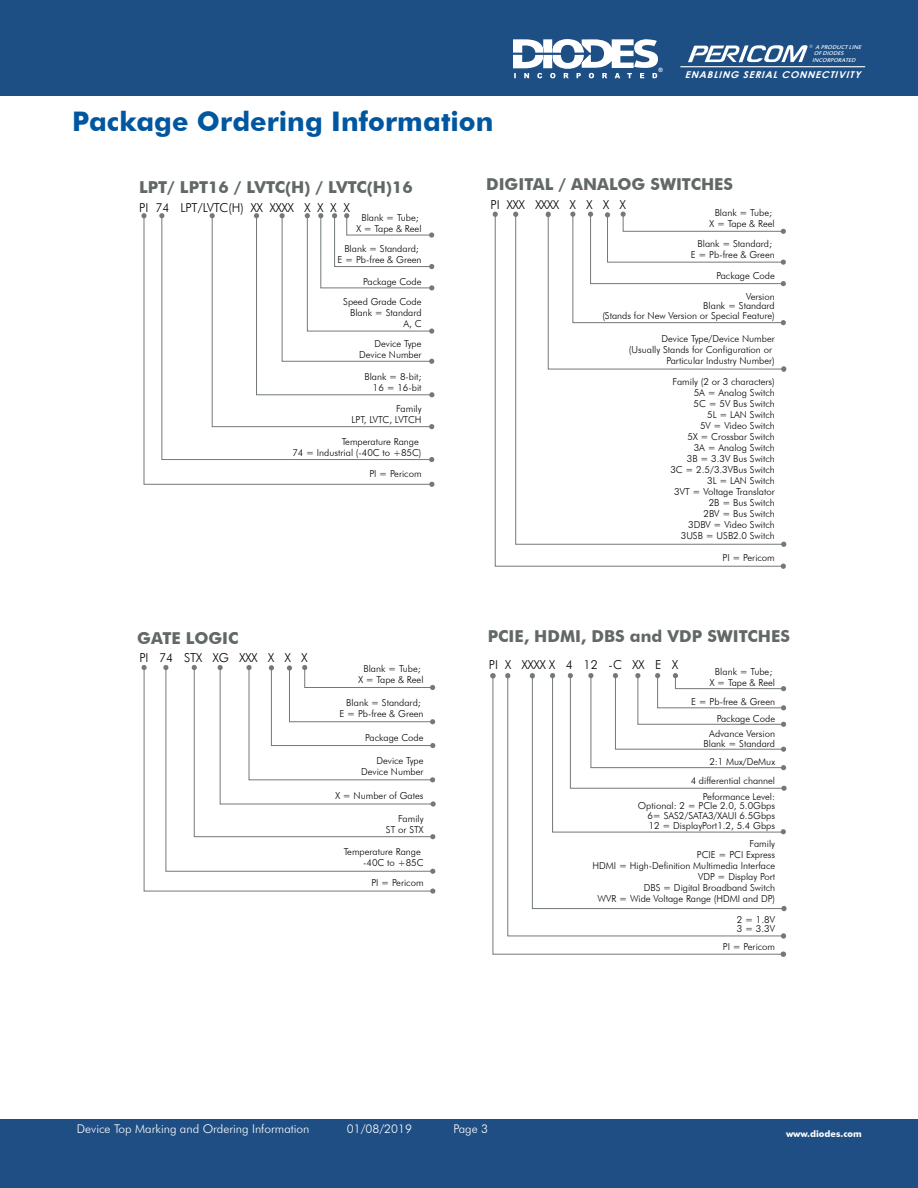
<style>
.page{position:relative;width:918px;height:1188px;background:#fff}
.page>*{position:absolute;margin:0;border:0;box-sizing:border-box;transform-origin:0 0}
.t1{font:700 27px "Futura BT";color:#0057a0}
.t2{font:700 16.5px "Futura BT";color:#616867}
.t3{font:300 12.3px "Futura BT";color:#000}
.t4{font:300 12px "Futura BT";color:#fff}
.t5{font:300 9.6px/10.9px "Futura BT";color:#000;text-align:right}
.t6{font:italic 700 9.45px "Century Gothic";color:#fff;scale:1.06 1}
.t7{font:700 9.15px "Futura BT";color:#fff}
.t8{font:italic 6px "Estrangelo Edessa";color:#fff;scale:1.06 1}
.t9{font:700 5.85px "Arial";color:#fff}
</style>
<div class="page">
<div style="left:0;top:1119px;width:918px;height:69px;background:#1f4e84"></div>
<div style="left:0;top:0;width:918px;height:96px;background:#1e4f84"></div>
<svg style="left:688px;top:45px;width:125px;height:17px"></svg>
<hr style="left:680px;top:66px;width:185px;height:1px;background:#fff">
<svg style="left:513px;top:39px;width:145px;height:39px"></svg>
<svg style="left:495px;top:217px;width:289px;height:350px"></svg>
<svg style="left:781px;top:564px;width:5px;height:5px"></svg>
<svg style="left:493px;top:212px;width:5px;height:5px"></svg>
<svg style="left:515px;top:214px;width:269px;height:331px"></svg>
<svg style="left:781px;top:542px;width:5px;height:5px"></svg>
<svg style="left:513px;top:212px;width:5px;height:5px"></svg>
<svg style="left:546px;top:212px;width:240px;height:160px"></svg>
<svg style="left:492px;top:675px;width:292px;height:280px"></svg>
<svg style="left:781px;top:952px;width:5px;height:5px"></svg>
<svg style="left:490px;top:673px;width:6px;height:5px"></svg>
<svg style="left:532px;top:675px;width:253px;height:234px"></svg>
<svg style="left:781px;top:906px;width:6px;height:5px"></svg>
<svg style="left:530px;top:673px;width:5px;height:5px"></svg>
<svg style="left:550px;top:673px;width:237px;height:161px"></svg>
<svg style="left:143px;top:218px;width:290px;height:267px"></svg>
<svg style="left:429px;top:482px;width:5px;height:5px"></svg>
<svg style="left:141px;top:213px;width:6px;height:5px"></svg>
<svg style="left:161px;top:215px;width:271px;height:245px"></svg>
<svg style="left:429px;top:457px;width:5px;height:5px"></svg>
<svg style="left:159px;top:213px;width:5px;height:5px"></svg>
<svg style="left:212px;top:215px;width:220px;height:212px"></svg>
<svg style="left:429px;top:424px;width:5px;height:5px"></svg>
<svg style="left:210px;top:213px;width:5px;height:5px"></svg>
<svg style="left:254px;top:213px;width:180px;height:184px"></svg>
<svg style="left:143px;top:670px;width:291px;height:222px"></svg>
<svg style="left:430px;top:889px;width:5px;height:5px"></svg>
<svg style="left:142px;top:665px;width:5px;height:5px"></svg>
<svg style="left:165px;top:667px;width:269px;height:205px"></svg>
<svg style="left:430px;top:869px;width:5px;height:5px"></svg>
<svg style="left:163px;top:665px;width:5px;height:5px"></svg>
<svg style="left:192px;top:665px;width:244px;height:174px"></svg>
<h1 class="t1" style="left:72px;top:105px;width:423px">Package Ordering Information</h1>
<p class="t9" style="left:659px;top:66px;width:6px">®</p>
<p class="t8" style="left:816px;top:44px;width:46px">A PRODUCTLINE</p>
<p class="t8" style="left:814px;top:50px;width:31px">OFDIODES</p>
<p class="t8" style="left:812px;top:57px;width:44px">INCORPORATED</p>
<p class="t6" style="left:685px;top:68px;width:171px">ENABLING SERIALCONNECTIVITY</p>
<h2 class="t2" style="left:139px;top:177px;width:275px">LPT/ LPT16 / LVTC(H) / LVTC(H)16</h2>
<p class="t3" style="left:139px;top:200px;width:212px">PI 74 LPT/LVTC(H) XX XXXX X X X X</p>
<p class="t5" style="left:356px;top:212px;width:67px;text-align:center">Blank = Tube;<br>X = Tape &amp; Reel</p>
<p class="t5" style="left:338px;top:243px;width:86px;text-align:center">Blank = Standard;<br>E = Pb-free &amp; Green</p>
<p class="t5" style="left:363px;top:276px;width:60px">Package Code</p>
<p class="t5" style="left:343px;top:297px;width:80px">Speed Grade Code<br>Blank = Standard<br>A, C</p>
<p class="t5" style="left:359px;top:338px;width:64px">Device Type<br>Device Number</p>
<p class="t5" style="left:364px;top:371px;width:59px">Blank = 8-bit;<br>16 = 16-bit</p>
<p class="t5" style="left:352px;top:403px;width:72px">Family<br>LPT, LVTC, LVTCH</p>
<p class="t5" style="left:292px;top:436px;width:131px">Temperature Range<br>74 = Industrial (-40C to +85C)</p>
<p class="t5" style="left:369px;top:469px;width:54px">PI = Pericom</p>
<h2 class="t2" style="left:137px;top:629px;width:103px">GATE LOGIC</h2>
<p class="t3" style="left:139px;top:650px;width:170px">PI 74 STX XG XXX X X X</p>
<p class="t5" style="left:358px;top:663px;width:67px;text-align:center">Blank = Tube;<br>X = Tape &amp; Reel</p>
<p class="t5" style="left:340px;top:697px;width:86px;text-align:center">Blank = Standard;<br>E = Pb-free &amp; Green</p>
<p class="t5" style="left:365px;top:732px;width:60px">Package Code</p>
<p class="t5" style="left:361px;top:755px;width:64px">Device Type<br>Device Number</p>
<p class="t5" style="left:336px;top:790px;width:90px">X = Number of Gates</p>
<p class="t5" style="left:386px;top:813px;width:39px">Family<br>ST or STX</p>
<p class="t5" style="left:344px;top:846px;width:81px">Temperature Range -40C to +85C</p>
<p class="t5" style="left:371px;top:877px;width:54px">PI = Pericom</p>
<h2 class="t2" style="left:486px;top:174px;width:249px">DIGITAL / ANALOG SWITCHES</h2>
<p class="t3" style="left:491px;top:197px;width:137px">PI XXX XXXX X X X X</p>
<p class="t5" style="left:710px;top:207px;width:67px;text-align:center">Blank = Tube;<br>X = Tape &amp; Reel</p>
<p class="t5" style="left:691px;top:238px;width:86px;text-align:center">Blank = Standard;<br>E = Pb-free &amp; Green</p>
<p class="t5" style="left:602px;top:292px;width:174px;line-height:9.6px">Version<br>Blank = Standard<br>(Stands for New Version or Special Feature)</p>
<p class="t5" style="left:717px;top:271px;width:60px">Package Code</p>
<p class="t5" style="left:629px;top:333px;width:147px">Device Type/Device Number (Usually Stands for Configuration or<br>Particular Industry Number)</p>
<p class="t5" style="left:670px;top:376px;width:106px">Family (2 or 3 characters)<br>5A = Analog Switch<br>5C = 5V Bus Switch<br>5L = LAN Switch<br>5V = Video Switch<br>5X = Crossbar Switch<br>3A = Analog Switch<br>3B = 3.3V Bus Switch<br>3C = 2.5/3.3VBus Switch<br>3L = LAN Switch<br>3VT = Voltage Translator<br>2B = Bus Switch<br>2BV = Bus Switch<br>3DBV = Video Switch<br>3USB = USB2.0 Switch</p>
<p class="t5" style="left:723px;top:552px;width:54px">PI = Pericom</p>
<h2 class="t2" style="left:488px;top:627px;width:304px">PCIE, HDMI, DBS and VDP SWITCHES</h2>
<p class="t3" style="left:489px;top:657px;width:191px">PI X XXXX X 4 12 -C XX E X</p>
<p class="t5" style="left:710px;top:666px;width:67px;text-align:center">Blank = Tube;<br>X = Tape &amp; Reel</p>
<p class="t5" style="left:691px;top:696px;width:86px">E = Pb-free &amp; Green</p>
<p class="t5" style="left:704px;top:729px;width:73px;line-height:9.6px;text-align:center">Advance Version<br>Blank = Standard</p>
<p class="t5" style="left:717px;top:713px;width:60px">Package Code</p>
<p class="t5" style="left:691px;top:752px;width:86px;line-height:18.8px">2:1 Mux/DeMux<br>4 differential channel</p>
<p class="t5" style="left:638px;top:792px;width:139px;line-height:9.6px">Peformance Level:<br>Optional: 2 = PCIe 2.0, 5.0Gbps<br>6= SAS2/SATA3/XAUI 6.5Gbps<br>12 = DisplayPort1.2, 5.4 Gbps</p>
<p class="t5" style="left:593px;top:838px;width:184px">Family<br>PCIE = PCI Express<br>HDMI = High-Definition Multimedia Interface<br>VDP = Display Port<br>DBS = Digital Broadband Switch<br>WVR = Wide Voltage Range (HDMI and DP)</p>
<p class="t5" style="left:737px;top:914px;width:40px;line-height:9.6px;text-align:left">2 = 1.8V<br>3 = 3.3V</p>
<p class="t5" style="left:723px;top:941px;width:54px">PI = Pericom</p>
<p class="t4" style="left:77px;top:1121px;width:234px">Device Top Marking and Ordering Information</p>
<p class="t4" style="left:347px;top:1121px;width:66px">01/08/2019</p>
<p class="t4" style="left:453px;top:1121px;width:36px">Page 3</p>
<p class="t7" style="left:786px;top:1128px;width:77px">www.diodes.com</p>
</div>
